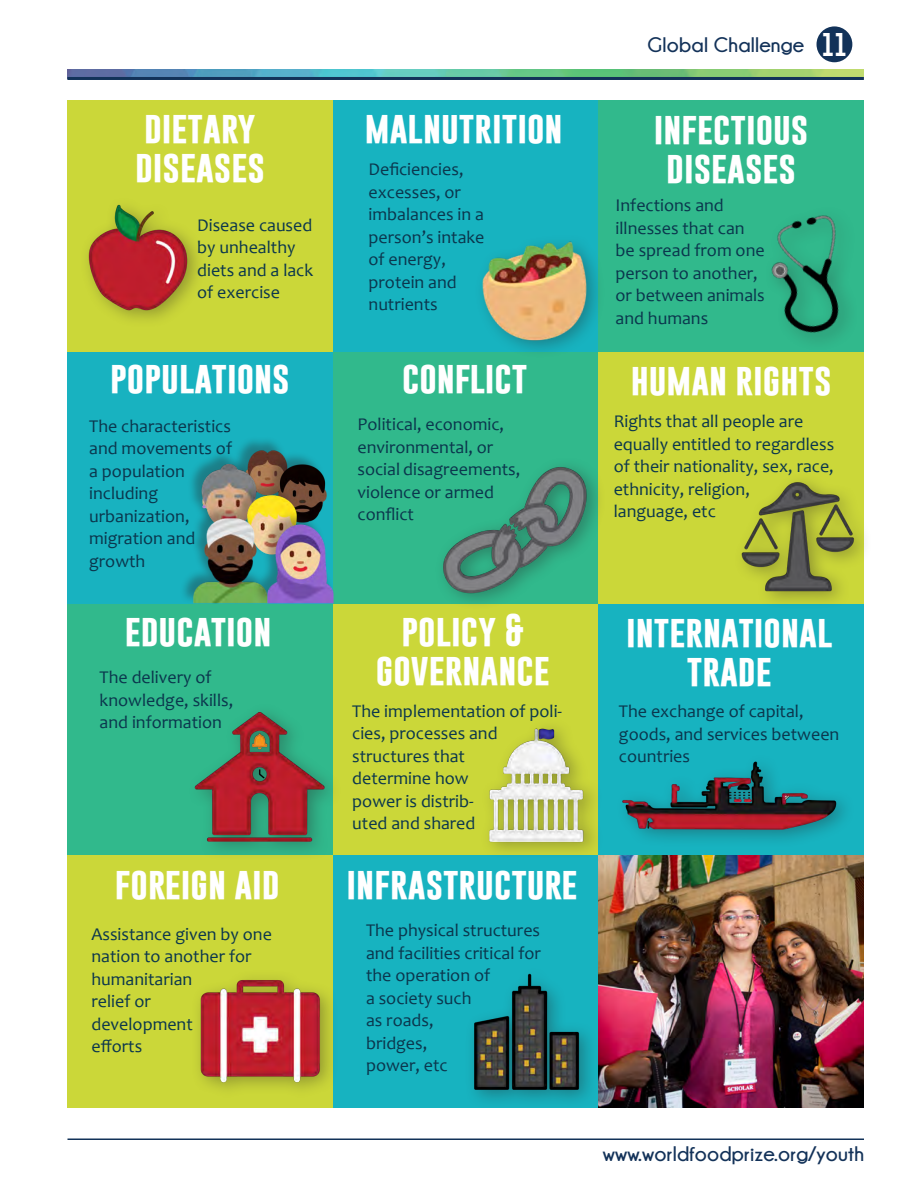
<style>
.page{position:relative;width:918px;height:1188px;background:#fff}
.page>*{position:absolute;margin:0;border:0;box-sizing:border-box;transform-origin:0 0}
.t1{font:700 33px/39px "Gobold";color:#fff;text-align:center}
.t2{font:700 21px "Champagne&Limousines";letter-spacing:.01em;color:#133259}
.t3{font:18px/22.5px "Candara";color:#0b364d}
.s1{font-family:"Gobold Uplow";font-weight:400;font-size:24px;color:#fff}
</style>
<div class="page">
<hr style="left:68px;top:1138px;width:796px;height:2px;background:#123259">
<div style="left:817px;top:26px;width:35px;height:36px;background:#123259;border-radius:50%"></div>
<img style="left:67px;top:70px;width:797px;height:7px">
<hr style="left:67px;top:77px;width:797px;height:3px;background:#123259">
<div style="left:329px;top:100px;width:270px;height:252px;background:#17b3c0"></div>
<div style="left:598px;top:100px;width:266px;height:252px;background:#31b98c"></div>
<div style="left:67px;top:100px;width:266px;height:252px;background:#cbd739"></div>
<div style="left:329px;top:352px;width:270px;height:252px;background:#31b98c"></div>
<div style="left:598px;top:352px;width:266px;height:252px;background:#cbd739"></div>
<div style="left:67px;top:352px;width:266px;height:252px;background:#18b2c0"></div>
<div style="left:329px;top:604px;width:270px;height:253px;background:#cbd739"></div>
<div style="left:598px;top:604px;width:266px;height:253px;background:#17b3c0"></div>
<div style="left:67px;top:604px;width:266px;height:253px;background:#31b98c"></div>
<div style="left:329px;top:855px;width:270px;height:253px;background:#17b3c0"></div>
<img style="left:598px;top:855px;width:266px;height:253px">
<div style="left:67px;top:855px;width:266px;height:253px;background:#cbd739"></div>
<img style="left:87px;top:204px;width:112px;height:116px">
<div style="left:187px;top:702px;width:156px;height:159px;background:#231f20;opacity:.35"></div>
<img style="left:187px;top:712px;width:147px;height:132px">
<img style="left:771px;top:215px;width:77px;height:126px">
<div style="left:464px;top:965px;width:135px;height:144px;background:#17b2bf"></div>
<img style="left:473px;top:973px;width:117px;height:127px">
<div style="left:733px;top:472px;width:141px;height:138px;background:#231f20;opacity:.35"></div>
<img style="left:737px;top:478px;width:137px;height:124px">
<div style="left:480px;top:718px;width:124px;height:142px;background:#231f20;opacity:.35"></div>
<img style="left:483px;top:723px;width:105px;height:132px">
<div style="left:191px;top:969px;width:149px;height:131px;background:#cbd739"></div>
<img style="left:198px;top:973px;width:142px;height:124px">
<img style="left:443px;top:465px;width:156px;height:137px">
<img style="left:603px;top:733px;width:250px;height:154px">
<div style="left:474px;top:232px;width:132px;height:126px;background:#231f20;opacity:.35"></div>
<img style="left:480px;top:237px;width:109px;height:109px">
<div style="left:232px;top:437px;width:57px;height:58px;background:#231f20;opacity:.35"></div>
<img style="left:257px;top:450px;width:32px;height:31px">
<div style="left:264px;top:451px;width:62px;height:71px;background:#231f20;opacity:.35"></div>
<img style="left:274px;top:465px;width:53px;height:45px">
<div style="left:187px;top:450px;width:70px;height:78px;background:#231f20;opacity:.35"></div>
<img style="left:197px;top:464px;width:64px;height:41px">
<div style="left:233px;top:481px;width:64px;height:74px;background:#231f20;opacity:.35"></div>
<img style="left:238px;top:490px;width:68px;height:20px">
<div style="left:179px;top:505px;width:89px;height:99px;background:#231f20;opacity:.35"></div>
<img style="left:182px;top:508px;width:96px;height:96px">
<div style="left:253px;top:510px;width:81px;height:93px;background:#231f20;opacity:.35"></div>
<img style="left:254px;top:511px;width:80px;height:92px">
<p class="t1" style="left:135px;top:108px;width:131px;text-align:left">DIETARY<br>DISEASES</p>
<p class="t1" style="left:365px;top:108px;width:199px">MALNUTRITION</p>
<p class="t3" style="left:369px;top:158px;width:117px">Deficiencies, excesses, or imbalances in a person’s intake of energy, protein and nutrients</p>
<p class="t3" style="left:197px;top:214px;width:117px">Disease caused by unhealthy diets and a lack of exercise</p>
<p class="t2" style="left:648px;top:33px;width:201px">Global Challenge <span class="s1">11</span></p>
<p class="t1" style="left:654px;top:109px;width:156px">INFECTIOUS<br>DISEASES</p>
<p class="t3" style="left:616px;top:194px;width:151px">Infections and illnesses that can be spread from one person to another, or between animals and humans</p>
<p class="t1" style="left:110px;top:358px;width:181px">POPULATIONS</p>
<p class="t1" style="left:402px;top:358px;width:127px">CONFLICT</p>
<p class="t1" style="left:631px;top:360px;width:202px">HUMAN RIGHTS</p>
<p class="t3" style="left:89px;top:415px;width:144px">The characteristics and movements of a population including urbanization, migration and growth</p>
<p class="t3" style="left:358px;top:413px;width:164px">Political, economic, environmental, or social disagreements, violence or armed conflict</p>
<p class="t3" style="left:614px;top:410px;width:222px">Rights that all people are equally entitled to regardless of their nationality, sex, race, ethnicity, religion,<br>language, etc</p>
<p class="t1" style="left:125px;top:611px;width:148px">EDUCATION</p>
<p class="t1" style="left:376px;top:611px;width:175px">POLICY &amp;<br>GOVERNANCE</p>
<p class="t1" style="left:626px;top:612px;width:208px">INTERNATIONAL<br>TRADE</p>
<p class="t3" style="left:100px;top:666px;width:135px">The delivery of knowledge, skills, and information</p>
<p class="t3" style="left:352px;top:700px;width:211px">The implementation of poli&shy;cies, processes and structures that<br>determine how<br>power is distrib-<br>uted and shared</p>
<p class="t3" style="left:619px;top:700px;width:222px">The exchange of capital, goods, and services between countries</p>
<p class="t1" style="left:115px;top:864px;width:166px">FOREIGN AID</p>
<p class="t1" style="left:347px;top:864px;width:232px">INFRASTRUCTURE</p>
<p class="t3" style="left:91px;top:922px;width:182px">Assistance given by one nation to another for humanitarian<br>relief or<br>development<br>efforts</p>
<p class="t3" style="left:366px;top:919px;width:176px">The physical structures and facilities critical for the operation of<br>a society such<br>as roads,<br>bridges,<br>power, etc</p>
<p class="t2" style="left:603px;top:1142px;width:263px">www.worldfoodprize.org/youth</p>
</div>
